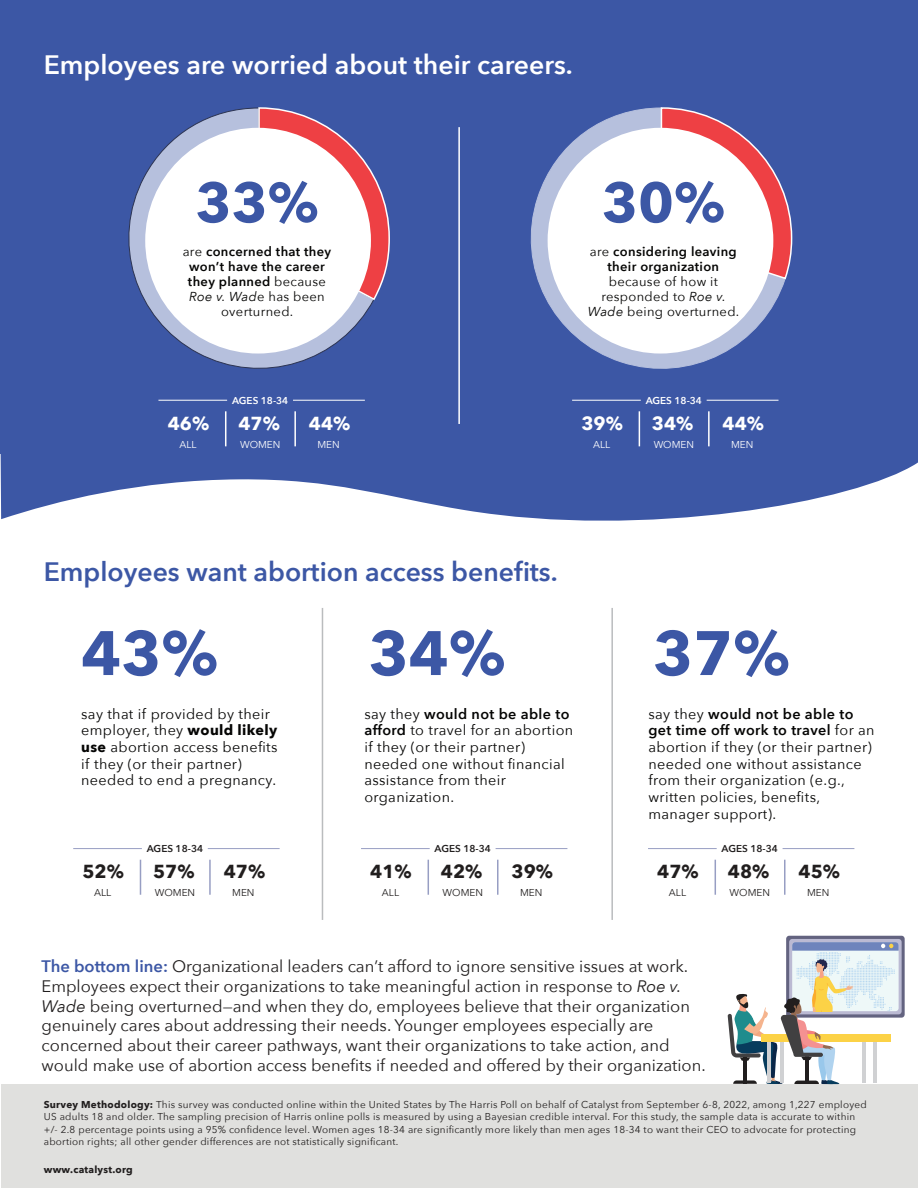
<style>
.page{position:relative;width:918px;height:1188px;background:#fff}
.page>*{position:absolute;margin:0;border:0;box-sizing:border-box;transform-origin:0 0}
.t1{font:700 62.1px "Avenir Next";color:#3c57a5}
.t2{font:700 55.8px "Avenir Next";color:#3c57a5}
.t3{font:600 26.55px "Avenir Next";color:#fff}
.t4{font:600 26.55px "Avenir Next";color:#3c57a5}
.t5{font:700 18.9px "Avenir Next";color:#211e1e}
.t6{font:700 18.9px "Avenir Next";color:#fff}
.t7{font:16.65px/20px "Avenir Next";color:#211e1e}
.t8{font:14.4px/16.6px "Avenir Next";letter-spacing:.025em;color:#050504}
.t9{font:600 12.9px/15px "Avenir Next";letter-spacing:.025em;color:#050504;text-align:center}
.t10{font:12.9px/15px "Avenir Next";letter-spacing:.025em;color:#050504;text-align:center}
.t11{font:9.9px/12.1px "Avenir Next";letter-spacing:.025em;color:#211e1e}
.t12{font:600 9.9px "Avenir Next";color:#211e1e}
.t13{font:9.9px "Avenir Next";color:#fff}
.t14{font:600 9.9px "Avenir Next";color:#fff}
.t15{font:700 9.9px "Avenir Next";letter-spacing:.025em;color:#211e1e}
.s1{font-weight:400}
.s2{font-weight:400;font-style:italic}
.s3{font-style:italic}
.s4{font-weight:700}
.s5{font-weight:600}
.s6{font-weight:600;color:#3c57a5}
</style>
<div class="page">
<div style="left:0;top:0;width:918px;height:453px;background:#3c57a5"></div>
<svg style="left:0;top:237px;width:918px;height:284px"></svg>
<hr style="left:322px;top:608px;width:1px;height:312px;background:#babcbe">
<svg style="left:129px;top:108px;width:245px;height:261px"></svg>
<svg style="left:257px;top:107px;width:134px;height:194px"></svg>
<div style="left:145px;top:128px;width:226px;height:226px;background:#fff;border-radius:50%"></div>
<svg style="left:531px;top:108px;width:255px;height:261px"></svg>
<svg style="left:660px;top:107px;width:133px;height:173px"></svg>
<div style="left:548px;top:128px;width:225px;height:226px;background:#fff;border-radius:50%"></div>
<hr style="left:611px;top:608px;width:2px;height:312px;background:#babcbe">
<hr style="left:458px;top:127px;width:2px;height:297px;background:#fff">
<div style="left:1px;top:1084px;width:916px;height:104px;background:#dadad8"></div>
<div style="left:786px;top:936px;width:119px;height:82px;background:#636380;border-radius:3px"></div>
<div style="left:789px;top:939px;width:113px;height:75px;background:#bbbad3;border-radius:3px"></div>
<svg style="left:728px;top:942px;width:171px;height:142px"></svg>
<svg style="left:794px;top:1053px;width:29px;height:4px"></svg>
<hr style="left:140px;top:860px;width:1px;height:35px;background:#979ec3">
<hr style="left:209px;top:860px;width:2px;height:35px;background:#979ec3">
<hr style="left:208px;top:848px;width:72px;height:1px;background:#979ec3">
<hr style="left:73px;top:848px;width:69px;height:1px;background:#979ec3">
<hr style="left:428px;top:860px;width:1px;height:35px;background:#979ec3">
<hr style="left:497px;top:860px;width:2px;height:35px;background:#979ec3">
<hr style="left:496px;top:848px;width:71px;height:1px;background:#979ec3">
<hr style="left:361px;top:848px;width:69px;height:1px;background:#979ec3">
<hr style="left:715px;top:860px;width:1px;height:35px;background:#979ec3">
<hr style="left:784px;top:860px;width:2px;height:35px;background:#979ec3">
<hr style="left:783px;top:848px;width:71px;height:1px;background:#979ec3">
<hr style="left:648px;top:848px;width:69px;height:1px;background:#979ec3">
<hr style="left:225px;top:411px;width:1px;height:35px;background:#fff">
<hr style="left:294px;top:411px;width:2px;height:35px;background:#fff">
<hr style="left:293px;top:400px;width:72px;height:1px;background:#fff">
<hr style="left:158px;top:400px;width:69px;height:1px;background:#fff">
<hr style="left:639px;top:411px;width:1px;height:35px;background:#fff">
<hr style="left:708px;top:411px;width:2px;height:35px;background:#fff">
<hr style="left:707px;top:400px;width:72px;height:1px;background:#fff">
<hr style="left:572px;top:400px;width:69px;height:1px;background:#fff">
<h3 class="t3" style="left:44px;top:42px;width:531px">Employees are worried about their careers.</h3>
<h2 class="t2" style="left:196px;top:154px;width:124px">33%</h2>
<h3 class="t9" style="left:183px;top:244px;width:150px"><span class="s1">are</span> concerned that they won’t have the career they planned <span class="s1">because<br></span><span class="s2">Roe v. Wad</span><span class="s1">e has been overturned.</span></h3>
<h2 class="t2" style="left:602px;top:154px;width:124px">30%</h2>
<h3 class="t9" style="left:590px;top:244px;width:148px"><span class="s1">are</span> considering leaving their organization</h3>
<h3 class="t10" style="left:588px;top:273px;width:153px">because of how it responded to <span class="s3">Roe v.<br>Wade</span> being overturned.</h3>
<p class="t14" style="left:232px;top:392px;width:58px">AGES 18-34</p>
<p class="t14" style="left:646px;top:392px;width:58px">AGES 18-34</p>
<h3 class="t6" style="left:168px;top:407px;width:43px">46%</h3>
<h3 class="t6" style="left:238px;top:407px;width:43px">47%</h3>
<h3 class="t6" style="left:309px;top:407px;width:43px">44%</h3>
<p class="t13" style="left:179px;top:436px;width:19px">ALL</p>
<p class="t13" style="left:240px;top:436px;width:42px">WOMEN</p>
<p class="t13" style="left:317px;top:436px;width:24px">MEN</p>
<h3 class="t6" style="left:581px;top:407px;width:43px">39%</h3>
<h3 class="t6" style="left:652px;top:407px;width:43px">34%</h3>
<h3 class="t6" style="left:723px;top:407px;width:43px">44%</h3>
<p class="t13" style="left:593px;top:436px;width:19px">ALL</p>
<p class="t13" style="left:654px;top:436px;width:42px">WOMEN</p>
<p class="t13" style="left:731px;top:436px;width:24px">MEN</p>
<h3 class="t4" style="left:44px;top:549px;width:515px">Employees want abortion access benefits.</h3>
<h1 class="t1" style="left:81px;top:600px;width:138px">43%</h1>
<h3 class="t8" style="left:81px;top:705px;width:198px">say that if provided by their employer, they <span class="s4">would likely use</span> abortion access benefits if they (or their partner) needed to end a pregnancy.</h3>
<h3 class="t8" style="left:364px;top:705px;width:210px">say they <span class="s5">would not be able to afford</span> to travel for an abortion if they (or their partner) needed one without financial assistance from their organization.</h3>
<h3 class="t8" style="left:648px;top:705px;width:228px">say they <span class="s5">would not be able to get time off work to travel</span> for an abortion if they (or their partner) needed one without assistance from their organization (e.g., written policies, benefits, manager support).</h3>
<h1 class="t1" style="left:369px;top:600px;width:138px">34%</h1>
<h1 class="t1" style="left:653px;top:600px;width:138px">37%</h1>
<p class="t12" style="left:147px;top:840px;width:58px">AGES 18-34</p>
<h3 class="t5" style="left:82px;top:855px;width:43px">52%</h3>
<h3 class="t5" style="left:153px;top:855px;width:43px">57%</h3>
<h3 class="t5" style="left:224px;top:855px;width:43px">47%</h3>
<p class="t11" style="left:94px;top:886px;width:19px">ALL</p>
<p class="t11" style="left:155px;top:886px;width:42px">WOMEN</p>
<p class="t11" style="left:232px;top:886px;width:24px">MEN</p>
<p class="t12" style="left:435px;top:840px;width:58px">AGES 18-34</p>
<h3 class="t5" style="left:370px;top:855px;width:43px">41%</h3>
<h3 class="t5" style="left:441px;top:855px;width:43px">42%</h3>
<h3 class="t5" style="left:512px;top:855px;width:43px">39%</h3>
<p class="t11" style="left:382px;top:886px;width:19px">ALL</p>
<p class="t11" style="left:443px;top:886px;width:42px">WOMEN</p>
<p class="t11" style="left:520px;top:886px;width:24px">MEN</p>
<p class="t12" style="left:722px;top:840px;width:58px">AGES 18-34</p>
<h3 class="t5" style="left:657px;top:855px;width:43px">47%</h3>
<h3 class="t5" style="left:728px;top:855px;width:43px">48%</h3>
<h3 class="t5" style="left:799px;top:855px;width:43px">45%</h3>
<p class="t11" style="left:669px;top:886px;width:19px">ALL</p>
<p class="t11" style="left:730px;top:886px;width:42px">WOMEN</p>
<p class="t11" style="left:807px;top:886px;width:24px">MEN</p>
<p class="t7" style="left:42px;top:955px;width:666px"><span class="s6">The bottom line:</span> Organizational leaders can’t afford to ignore sensitive issues at work.<br>Employees expect their organizations to take meaningful action in response to <span class="s3">Roe v.<br>Wade</span> being overturned—and when they do, employees believe that their organization genuinely cares about addressing their needs. Younger employees especially are concerned about their career pathways, want their organizations to take action, and would make use of abortion access benefits if needed and offered by their organization.</p>
<p class="t11" style="left:44px;top:1098px;width:825px"><span class="s4">Survey Methodology:</span> This survey was conducted online within the United States by The Harris Poll on behalf of Catalyst from September 6-8, 2022, among 1,227 employed US adults 18 and older. The sampling precision of Harris online polls is measured by using a Bayesian credible interval. For this study, the sample data is accurate to within +/- 2.8 percentage points using a 95% confidence level. Women ages 18-34 are significantly more likely than men ages 18-34 to want their CEO to advocate for protecting abortion rights; all other gender differences are not statistically significant.</p>
<p class="t15" style="left:44px;top:1161px;width:90px">www.catalyst.org</p>
</div>
